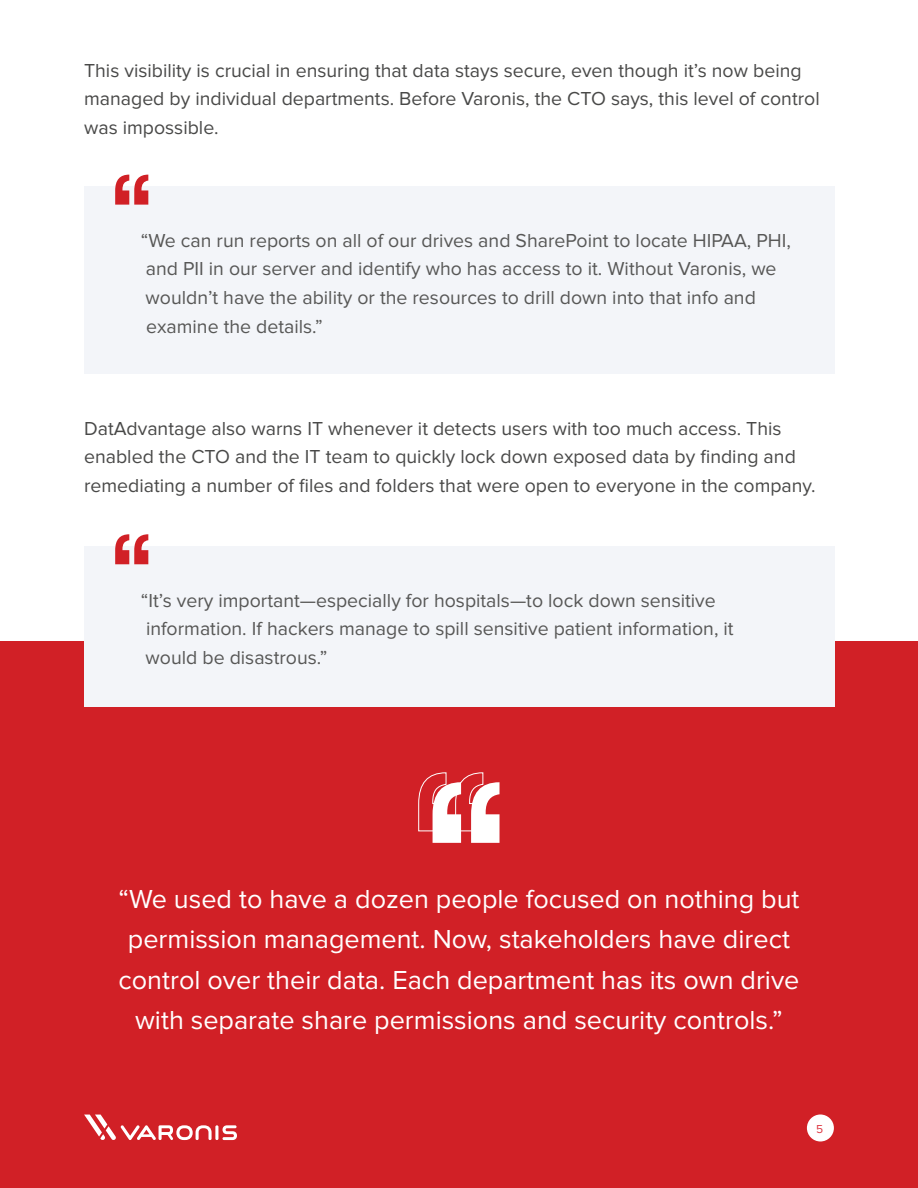
<style>
.page{position:relative;width:918px;height:1188px;background:#fff}
.page>*{position:absolute;margin:0;border:0;box-sizing:border-box;transform-origin:0 0}
.t1{font:27px/40.5px "Proxima Nova";color:#fff;text-align:center}
.t2{font:19.5px/28.5px "Proxima Nova";color:#494948}
.t3{font:19.5px/28.5px "Proxima Nova";color:#575756}
.t4{font:12px "Proxima Nova";color:#dd3843}
</style>
<div class="page">
<div style="left:0;top:642px;width:918px;height:546px;background:#d12026"></div>
<svg style="left:418px;top:772px;width:82px;height:71px"></svg>
<div style="left:84px;top:187px;width:750px;height:187px;background:#f3f5f9"></div>
<div style="left:84px;top:546px;width:750px;height:161px;background:#f3f5f9"></div>
<svg style="left:115px;top:175px;width:33px;height:30px"></svg>
<svg style="left:115px;top:534px;width:33px;height:30px"></svg>
<div style="left:807px;top:1114px;width:27px;height:28px;background:#fff;border-radius:50%"></div>
<hr style="left:215px;top:1125px;width:3px;height:15px;background:#fff;border-radius:2px">
<svg style="left:223px;top:1125px;width:14px;height:15px"></svg>
<svg style="left:84px;top:1115px;width:128px;height:25px"></svg>
<p class="t2" style="left:84px;top:56px;width:737px">This visibility is crucial in ensuring that data stays secure, even though it’s now being managed by individual departments. Before Varonis, the CTO says, this level of control was impossible.</p>
<p class="t3" style="left:141px;top:227px;width:652px">“We can run reports on all of our drives and SharePoint to locate HIPAA, PHI, and PII in our server and identify who has access to it. Without Varonis, we wouldn’t have the ability or the resources to drill down into that info and examine the details.”</p>
<p class="t2" style="left:84px;top:414px;width:733px">DatAdvantage also warns IT whenever it detects users with too much access. This enabled the CTO and the IT team to quickly lock down exposed data by finding and remediating a number of files and folders that were open to everyone in the company.</p>
<p class="t3" style="left:141px;top:586px;width:594px">“It’s very important—especially for hospitals—to lock down sensitive information. If hackers manage to spill sensitive patient information, it would be disastrous.”</p>
<h1 class="t1" style="left:119px;top:879px;width:682px">“We used to have a dozen people focused on nothing but permission management. Now, stakeholders have direct control over their data. Each department has its own drive with separate share permissions and security controls.”</h1>
<p class="t4" style="left:816px;top:1122px;width:9px">5</p>
</div>
